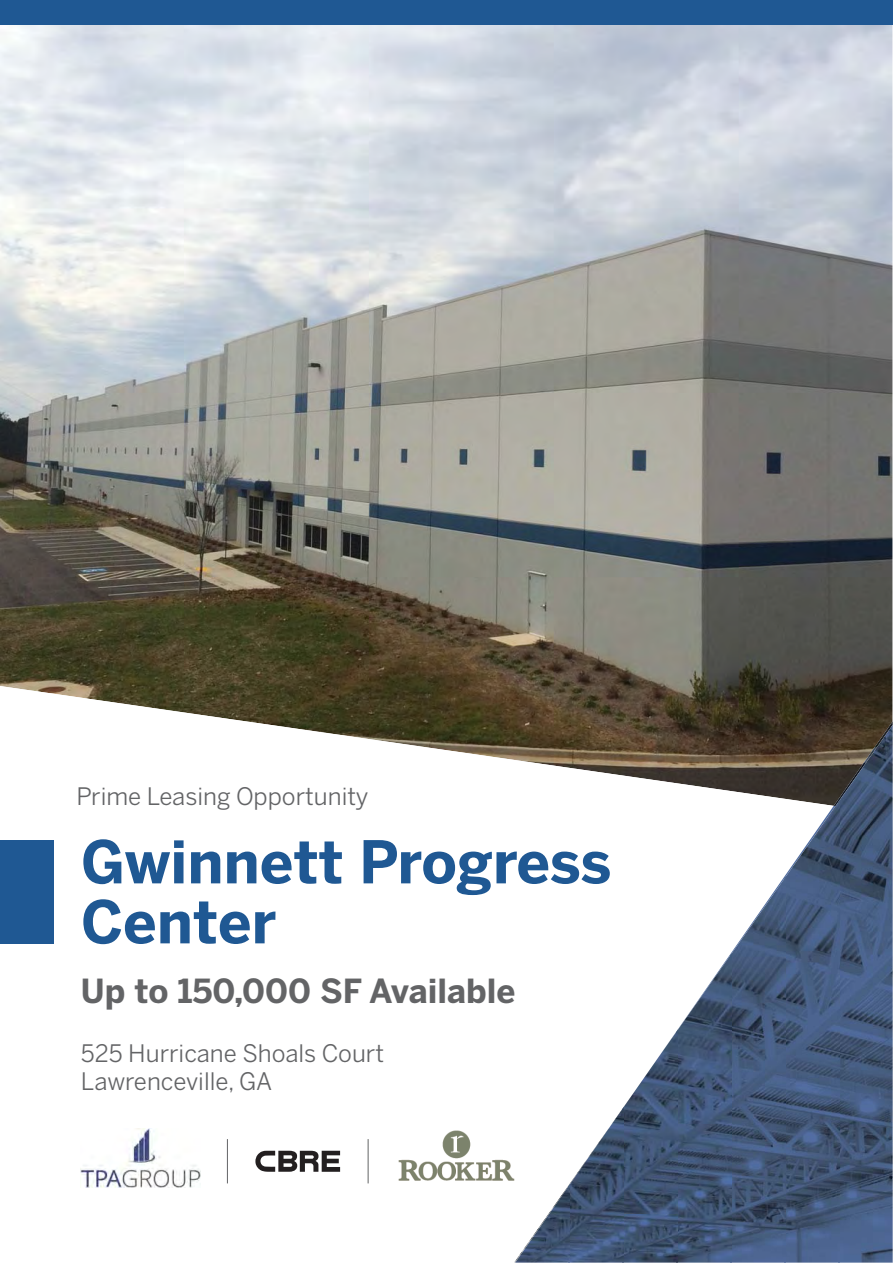
<style>
.page{position:relative;width:893px;height:1263px;background:#fff}
.page>*{position:absolute;margin:0;border:0;box-sizing:border-box;transform-origin:0 0}
.t1{font:700 58.5px/60px "Benton Sans";color:#1f5893}
.t2{font:700 33px "Benton Sans";color:#636466}
.t3{font:24px/28.7px "Benton Sans";color:#636466}
</style>
<div class="page">
<img style="left:0;top:25px;width:893px;height:735px">
<svg style="left:515px;top:721px;width:319px;height:78px"></svg>
<img style="left:834px;top:721px;width:59px;height:57px">
<img style="left:838px;top:725px;width:55px;height:538px">
<img style="left:784px;top:778px;width:55px;height:485px">
<img style="left:731px;top:876px;width:54px;height:387px">
<img style="left:677px;top:953px;width:54px;height:310px">
<img style="left:623px;top:1030px;width:54px;height:233px">
<img style="left:569px;top:1108px;width:54px;height:155px">
<img style="left:515px;top:1185px;width:54px;height:78px">
<div style="left:0;top:840px;width:54px;height:103px;background:#1f5893"></div>
<img style="left:81px;top:1128px;width:119px;height:60px">
<hr style="left:227px;top:1139px;width:1px;height:44px;background:#636466">
<svg style="left:255px;top:1151px;width:85px;height:21px"></svg>
<hr style="left:368px;top:1139px;width:1px;height:44px;background:#636466">
<img style="left:398px;top:1130px;width:117px;height:51px">
<div style="left:0;top:0;width:893px;height:25px;background:#1f5893"></div>
<p class="t3" style="left:76px;top:783px;width:294px">Prime Leasing Opportunity</p>
<h1 class="t1" style="left:81px;top:836px;width:532px">Gwinnett Progress<br>Center</h1>
<h2 class="t2" style="left:81px;top:977px;width:436px">Up to 150,000 SF Available</h2>
<p class="t3" style="left:81px;top:1040px;width:305px">525 Hurricane Shoals Court<br>Lawrenceville, GA</p>
</div>
